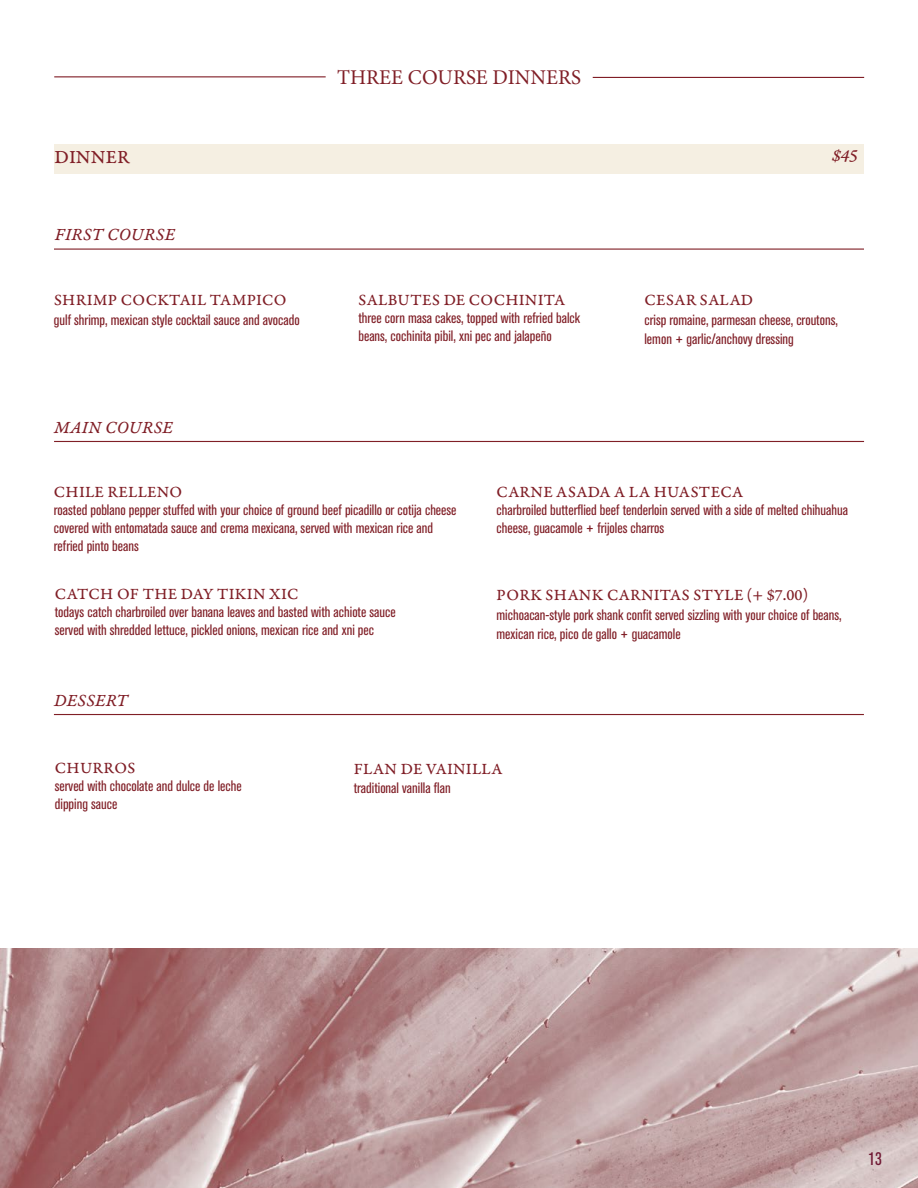
<style>
.page{position:relative;width:918px;height:1188px;background:#fff}
.page>*{position:absolute;margin:0;border:0;box-sizing:border-box;transform-origin:0 0}
.t1{font:21px "Minion Pro";color:#801e26}
.t2{font:19.5px "Garamond Premr Pro Capt";letter-spacing:.005em;color:#801e26}
.t3{font:18px "Garamond Premr Pro It Capt";letter-spacing:.02em;color:#801e26}
.t4{font:condensed 18px "Akzidenz Grotesk BQ";color:#701833}
.t5{font:16.5px "Garamond Premr Pro Capt";letter-spacing:.025em;color:#801e26}
.t6{font:condensed 15px/18px "Akzidenz Grotesk BQ";color:#801e26}
</style>
<div class="page">
<img style="left:0;top:948px;width:918px;height:240px">
<div style="left:55px;top:144px;width:809px;height:29px;background:#f5efe2"></div>
<hr style="left:54px;top:249px;width:810px;height:1px;background:#801f26">
<hr style="left:54px;top:441px;width:810px;height:1px;background:#801f26">
<hr style="left:54px;top:714px;width:810px;height:1px;background:#801f26">
<hr style="left:54px;top:76px;width:272px;height:1px;background:#801e26">
<hr style="left:593px;top:77px;width:271px;height:1px;background:#801e26">
<h1 class="t1" style="left:337px;top:63px;width:245px">THREE COURSE DINNERS</h1>
<h2 class="t2" style="left:55px;top:145px;width:76px">DINNER</h2>
<p class="t3" style="left:832px;top:145px;width:27px">$45</p>
<p class="t3" style="left:55px;top:224px;width:122px">FIRST COURSE</p>
<p class="t5" style="left:54px;top:290px;width:234px">SHRIMP COCKTAIL TAMPICO</p>
<p class="t6" style="left:54px;top:311px;width:247px">gulf shrimp, mexican style cocktail sauce and avocado</p>
<p class="t3" style="left:54px;top:416px;width:120px">MAIN COURSE</p>
<p class="t5" style="left:359px;top:290px;width:208px">SALBUTES DE COCHINITA</p>
<p class="t6" style="left:358px;top:309px;width:223px">three corn masa cakes, topped with refried balck beans, cochinita pibil, xni pec and jalapeño</p>
<p class="t5" style="left:645px;top:290px;width:110px">CESAR SALAD</p>
<p class="t6" style="left:644px;top:310px;width:195px;line-height:19.5px">crisp romaine, parmesan cheese, croutons, lemon + garlic/anchovy dressing</p>
<p class="t5" style="left:54px;top:482px;width:130px">CHILE RELLENO</p>
<p class="t6" style="left:54px;top:501px;width:404px">roasted poblano pepper stuffed with your choice of ground beef picadillo or cotija cheese covered with entomatada sauce and crema mexicana, served with mexican rice and refried pinto beans</p>
<p class="t5" style="left:55px;top:584px;width:245px">CATCH OF THE DAY TIKIN XIC</p>
<p class="t6" style="left:55px;top:603px;width:342px">todays catch charbroiled over banana leaves and basted with achiote sauce served with shredded lettuce, pickled onions, mexican rice and xni pec</p>
<p class="t3" style="left:54px;top:689px;width:75px">DESSERT</p>
<p class="t5" style="left:497px;top:482px;width:248px">CARNE ASADA A LA HUASTECA</p>
<p class="t6" style="left:497px;top:501px;width:353px">charbroiled butterflied beef tenderloin served with a side of melted chihuahua cheese, guacamole + frijoles charros</p>
<p class="t5" style="left:497px;top:585px;width:313px">PORK SHANK CARNITAS STYLE (+ $7.00)</p>
<p class="t6" style="left:497px;top:605px;width:347px;line-height:19.5px">michoacan-style pork shank confit served sizzling with your choice of beans, mexican rice, pico de gallo + guacamole</p>
<p class="t5" style="left:55px;top:758px;width:82px">CHURROS</p>
<p class="t6" style="left:55px;top:777px;width:188px">served with chocolate and dulce de leche dipping sauce</p>
<p class="t5" style="left:354px;top:759px;width:150px">FLAN DE VAINILLA</p>
<p class="t6" style="left:354px;top:779px;width:98px">traditional vanilla flan</p>
<p class="t4" style="left:868px;top:1149px;width:15px">13</p>
</div>
